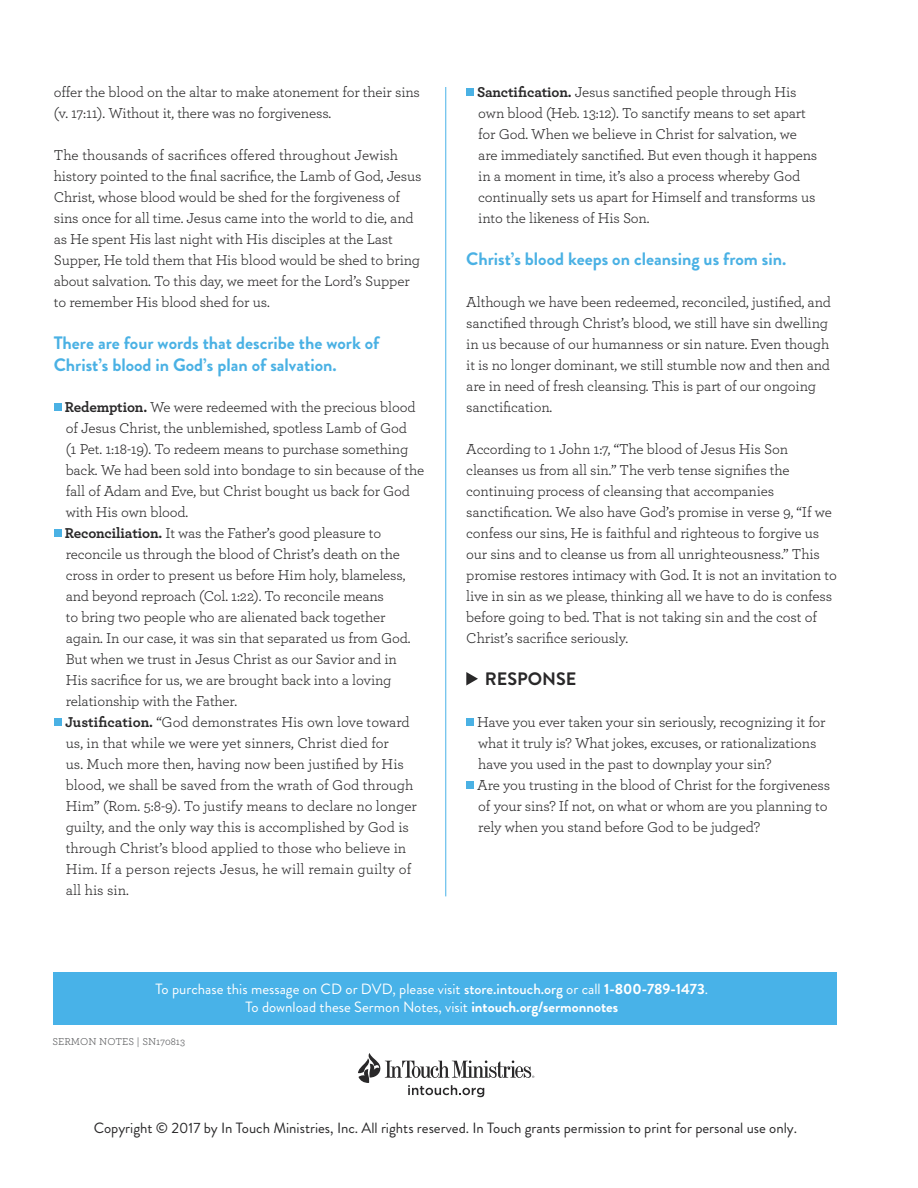
<style>
.page{position:relative;width:918px;height:1188px;background:#fff}
.page>*{position:absolute;margin:0;border:0;box-sizing:border-box;transform-origin:0 0}
.t1{font:700 18px/21px "Brandon Grotesque";color:#4ab1e4}
.t2{font:700 18px "Brandon Grotesque";color:#292829}
.t3{font:15px/21px "Archer";letter-spacing:-.01em;color:#292829}
.t4{font:14.85px/18px "Brandon Grotesque";color:#fff;text-align:center}
.t5{font:14.85px "Brandon Grotesque";color:#292829}
.t6{font:10.5px "Archer";color:#58595b}
.s1{font-weight:700}
.s2{font-weight:500}
</style>
<div class="page">
<div style="left:54px;top:403px;width:8px;height:8px;background:#4ab1e4"></div>
<div style="left:54px;top:529px;width:8px;height:8px;background:#4ab1e4"></div>
<div style="left:54px;top:718px;width:8px;height:8px;background:#4ab1e4"></div>
<div style="left:466px;top:88px;width:8px;height:8px;background:#4ab1e4"></div>
<svg style="left:466px;top:672px;width:12px;height:14px"></svg>
<div style="left:466px;top:718px;width:8px;height:8px;background:#4ab1e4"></div>
<div style="left:466px;top:781px;width:8px;height:8px;background:#4ab1e4"></div>
<hr style="left:445px;top:87px;width:1px;height:809px;background:#48b2e8">
<div style="left:54px;top:972px;width:783px;height:53px;background:#48b2e8"></div>
<svg style="left:358px;top:1053px;width:176px;height:44px"></svg>
<p class="t3" style="left:54px;top:82px;width:368px">offer the blood on the altar to make atonement for their sins (v. 17:11). Without it, there was no forgiveness.</p>
<p class="t3" style="left:54px;top:145px;width:369px">The thousands of sacrifices offered throughout Jewish history pointed to the final sacrifice, the Lamb of God, Jesus Christ, whose blood would be shed for the forgiveness of sins once for all time. Jesus came into the world to die, and as He spent His last night with His disciples at the Last Supper, He told them that His blood would be shed to bring about salvation. To this day, we meet for the Lord’s Supper to remember His blood shed for us.</p>
<p class="t1" style="left:54px;top:333px;width:327px">There are four words that describe the work of<br>Christ’s blood in God’s plan of salvation.</p>
<p class="t3" style="left:65px;top:397px;width:361px"><span class="s1">Redemption.</span> We were redeemed with the precious blood of Jesus Christ, the unblemished, spotless Lamb of God<br>(1 Pet. 1:18-19). To redeem means to purchase something back. We had been sold into bondage to sin because of the fall of Adam and Eve, but Christ bought us back for God with His own blood.<br><span class="s1">Reconciliation.</span> It was the Father’s good pleasure to reconcile us through the blood of Christ’s death on the cross in order to present us before Him holy, blameless, and beyond reproach (Col. 1:22). To reconcile means<br>to bring two people who are alienated back together again. In our case, it was sin that separated us from God.<br>But when we trust in Jesus Christ as our Savior and in<br>His sacrifice for us, we are brought back into a loving relationship with the Father.<br><span class="s1">Justification.</span> “God demonstrates His own love toward us, in that while we were yet sinners, Christ died for<br>us. Much more then, having now been justified by His blood, we shall be saved from the wrath of God through Him” (Rom. 5:8-9). To justify means to declare no longer guilty, and the only way this is accomplished by God is through Christ’s blood applied to those who believe in Him. If a person rejects Jesus, he will remain guilty of all his sin.</p>
<p class="t3" style="left:477px;top:82px;width:342px"><span class="s1">Sanctification.</span> Jesus sanctified people through His own blood (Heb. 13:12). To sanctify means to set apart for God. When we believe in Christ for salvation, we are immediately sanctified. But even though it happens in a moment in time, it’s also a process whereby God continually sets us apart for Himself and transforms us into the likeness of His Son.</p>
<p class="t1" style="left:466px;top:249px;width:322px">Christ’s blood keeps on cleansing us from sin.</p>
<p class="t3" style="left:466px;top:292px;width:366px">Although we have been redeemed, reconciled, justified, and sanctified through Christ’s blood, we still have sin dwelling in us because of our humanness or sin nature. Even though it is no longer dominant, we still stumble now and then and are in need of fresh cleansing. This is part of our ongoing sanctification.</p>
<p class="t3" style="left:466px;top:439px;width:372px">According to 1 John 1:7, “The blood of Jesus His Son cleanses us from all sin.” The verb tense signifies the continuing process of cleansing that accompanies sanctification. We also have God’s promise in verse 9, “If we confess our sins, He is faithful and righteous to forgive us our sins and to cleanse us from all unrighteousness.” This promise restores intimacy with God. It is not an invitation to live in sin as we please, thinking all we have to do is confess before going to bed. That is not taking sin and the cost of Christ’s sacrifice seriously.</p>
<p class="t2" style="left:485px;top:667px;width:93px">RESPONSE</p>
<p class="t3" style="left:477px;top:712px;width:354px">Have you ever taken your sin seriously, recognizing it for what it truly is? What jokes, excuses, or rationalizations have you used in the past to downplay your sin?<br>Are you trusting in the blood of Christ for the forgiveness of your sins? If not, on what or whom are you planning to rely when you stand before God to be judged?</p>
<p class="t4" style="left:156px;top:980px;width:554px">To purchase this message on CD or DVD, please visit <span class="s2">store.intouch.org</span> or call <span class="s1">1-800-789-1473</span>.<br>To download these Sermon Notes, visit <span class="s1">intouch.org/sermonnotes</span></p>
<p class="t6" style="left:52px;top:1035px;width:134px">SERMON NOTES | SN170813</p>
<p class="t5" style="left:94px;top:1117px;width:705px">Copyright © 2017 by In Touch Ministries, Inc. All rights reserved. In Touch grants permission to print for personal use only.</p>
</div>
